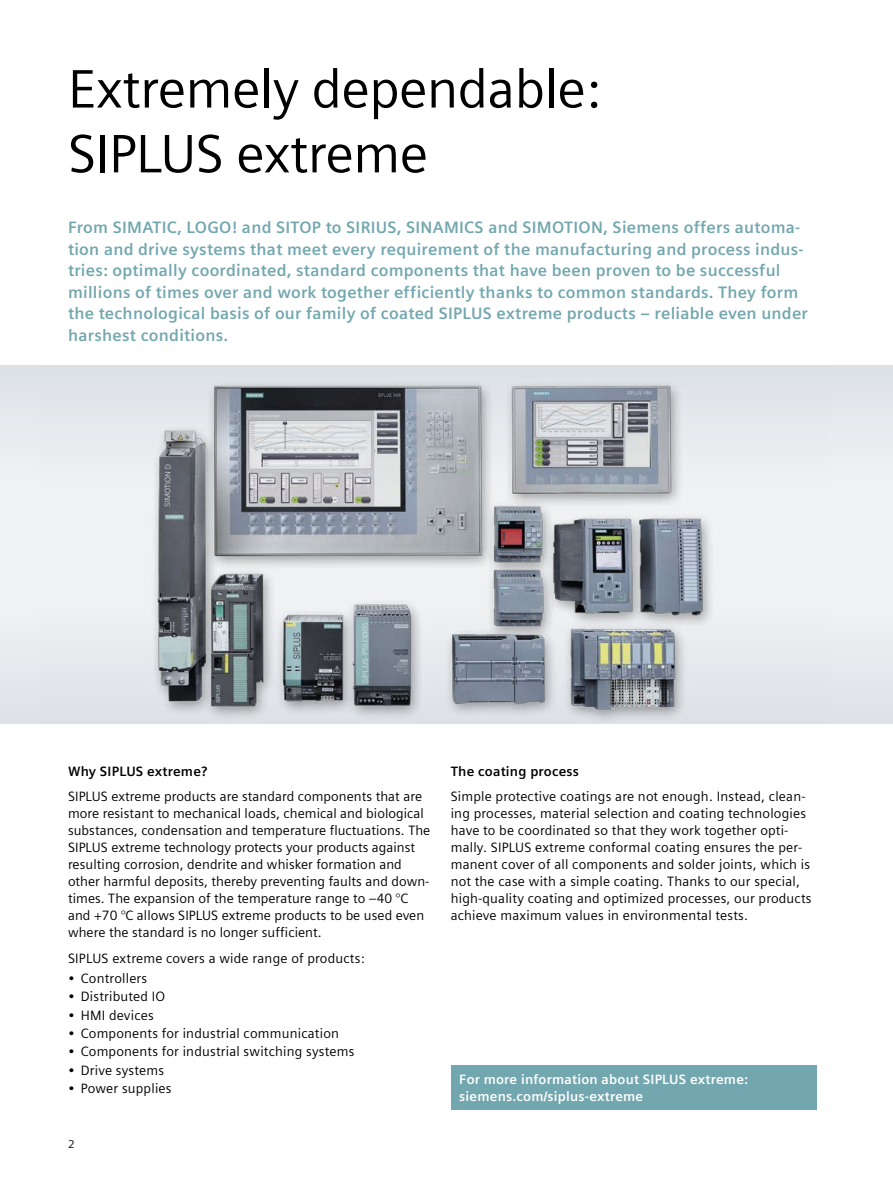
<style>
.page{position:relative;width:893px;height:1191px;background:#fff}
.page>*{position:absolute;margin:0;border:0;box-sizing:border-box;transform-origin:0 0}
.t1{font:54px/64.8px "Siemens Sans Global";letter-spacing:-.01em;color:#000}
.t2{font:700 16.5px/21.5px "Siemens Sans Global";letter-spacing:.015em;color:#73a7af}
.t3{font:13.5px/17px "Siemens Sans Global";letter-spacing:.01em;color:#000}
.t4{font:700 13.5px/17px "Siemens Sans Global";letter-spacing:.015em;color:#fff}
.t5{font:700 13.5px "Siemens Sans Global";letter-spacing:.015em;color:#000}
.t6{font:11.25px "Siemens Sans Global";color:#000}
</style>
<div class="page">
<div style="left:0;top:366px;width:893px;height:357px;background:linear-gradient(to bottom,#e9edf0,#eaedf0)"></div>
<img style="left:39px;top:366px;width:789px;height:357px">
<div style="left:451px;top:1065px;width:365px;height:45px;background:#73a7af"></div>
<h1 class="t1" style="left:68px;top:59px;width:534px">Extremely dependable:<br>SIPLUS extreme</h1>
<p class="t2" style="left:68px;top:217px;width:741px">From SIMATIC, LOGO! and SITOP to SIRIUS, SINAMICS and SIMOTION, Siemens offers automa&shy;tion and drive systems that meet every requirement of the manufacturing and process indus&shy;tries: optimally coordinated, standard components that have been proven to be successful millions of times over and work together efficiently thanks to common standards. They form the technological basis of our family of coated SIPLUS extreme products – reliable even under harshest conditions.</p>
<p class="t5" style="left:451px;top:763px;width:130px">The coating process</p>
<p class="t3" style="left:451px;top:788px;width:362px">Simple protective coatings are not enough. Instead, clean&shy;ing processes, material selection and coating technologies have to be coordinated so that they work together opti&shy;mally. SIPLUS extreme conformal coating ensures the per&shy;manent cover of all components and solder joints, which is not the case with a simple coating. Thanks to our special, high-quality coating and optimized processes, our products achieve maximum values in environmental tests.</p>
<p class="t5" style="left:68px;top:763px;width:141px">Why SIPLUS extreme?</p>
<p class="t3" style="left:68px;top:788px;width:364px">SIPLUS extreme products are standard components that are more resistant to mechanical loads, chemical and biological substances, condensation and temperature fluctuations. The SIPLUS extreme technology protects your products against resulting corrosion, dendrite and whisker formation and other harmful deposits, thereby preventing faults and down&shy;times. The expansion of the temperature range to –40 °C and +70 °C allows SIPLUS extreme products to be used even where the standard is no longer sufficient.</p>
<p class="t3" style="left:68px;top:950px;width:298px">SIPLUS extreme covers a wide range of products:</p>
<p class="t3" style="left:68px;top:970px;width:81px">• Controllers</p>
<p class="t3" style="left:68px;top:989px;width:99px">• Distributed IO</p>
<p class="t3" style="left:68px;top:1007px;width:87px">• HMI devices</p>
<p class="t3" style="left:68px;top:1025px;width:272px">• Components for industrial communication</p>
<p class="t3" style="left:68px;top:1043px;width:288px">• Components for industrial switching systems</p>
<p class="t3" style="left:68px;top:1062px;width:98px">• Drive systems</p>
<p class="t3" style="left:68px;top:1080px;width:105px">• Power supplies</p>
<p class="t4" style="left:459px;top:1071px;width:290px">For more information about SIPLUS extreme: siemens.com/siplus-extreme</p>
<p class="t6" style="left:68px;top:1136px;width:8px">2</p>
</div>
